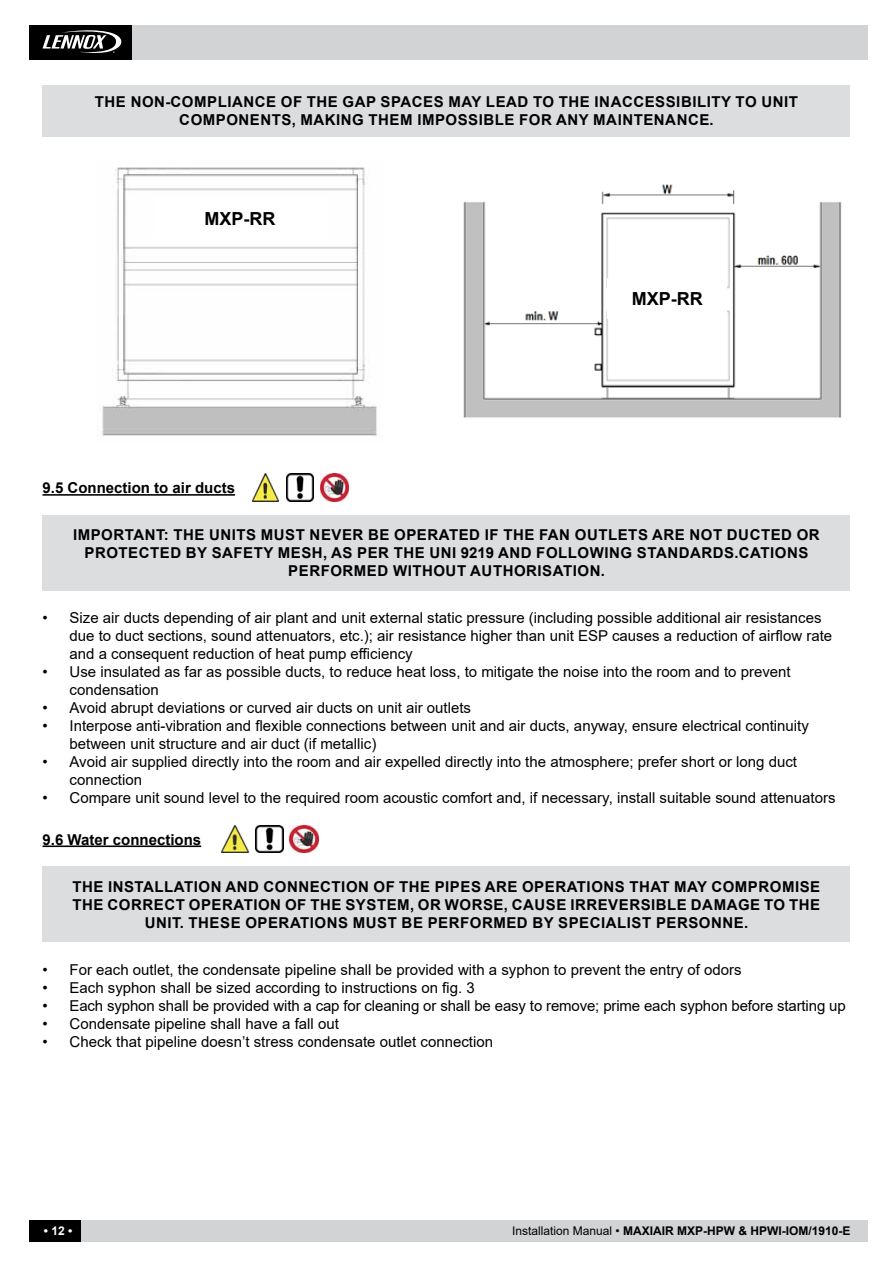
<style>
.page{position:relative;width:893px;height:1263px;background:#fff}
.page>*{position:absolute;margin:0;border:0;box-sizing:border-box;transform-origin:0 0}
.t1{font:700 18px "Arial";color:#000}
.t2{font:15px/18px "Arial";color:#000}
.t3{font:700 15px/18px "Arial";letter-spacing:.035em;color:#000;text-align:center}
.t4{font:700 15px "Arial";color:#000}
.t5{font:700 12px "Arial";color:#000}
.t6{font:700 12px "Arial";color:#fff}
.s1{font-weight:400}
</style>
<div class="page">
<div style="left:128px;top:26px;width:739px;height:34px;background:#d1d3d4"></div>
<div style="left:30px;top:26px;width:102px;height:34px;background:#000"></div>
<svg style="left:43px;top:30px;width:79px;height:23px"></svg>
<div style="left:30px;top:1220px;width:837px;height:22px;background:#d1d3d4"></div>
<div style="left:30px;top:1220px;width:51px;height:22px;background:#000"></div>
<img style="left:102px;top:167px;width:276px;height:269px">
<img style="left:463px;top:184px;width:379px;height:234px">
<div style="left:154px;top:199px;width:172px;height:40px;background:#fff"></div>
<div style="left:607px;top:278px;width:120px;height:41px;background:#fff"></div>
<div style="left:43px;top:85px;width:807px;height:51px;background:#dcddde"></div>
<div style="left:43px;top:515px;width:807px;height:75px;background:#dcddde"></div>
<div style="left:43px;top:867px;width:807px;height:75px;background:#dcddde"></div>
<hr style="left:43px;top:494px;width:192px;height:2px;background:#000">
<hr style="left:43px;top:845px;width:158px;height:2px;background:#000">
<img style="left:286px;top:474px;width:28px;height:27px">
<img style="left:256px;top:825px;width:27px;height:28px">
<img style="left:252px;top:474px;width:26px;height:27px">
<img style="left:222px;top:825px;width:26px;height:28px">
<img style="left:320px;top:474px;width:28px;height:27px">
<img style="left:290px;top:825px;width:28px;height:28px">
<p class="t3" style="left:95px;top:93px;width:704px">THE NON-COMPLIANCE OF THE GAP SPACES MAY LEAD TO THE INACCESSIBILITY TO UNIT<br>COMPONENTS, MAKING THEM IMPOSSIBLE FOR ANY MAINTENANCE.</p>
<p class="t1" style="left:204px;top:206px;width:72px">MXP-RR</p>
<p class="t4" style="left:43px;top:477px;width:194px">9.5 Connection to air ducts</p>
<p class="t1" style="left:632px;top:286px;width:72px">MXP-RR</p>
<p class="t3" style="left:73px;top:526px;width:748px">IMPORTANT: THE UNITS MUST NEVER BE OPERATED IF THE FAN OUTLETS ARE NOT DUCTED OR<br>PROTECTED BY SAFETY MESH, AS PER THE UNI 9219 AND FOLLOWING STANDARDS.CATIONS<br>PERFORMED WITHOUT AUTHORISATION.</p>
<p class="t2" style="left:70px;top:609px;width:764px;text-indent:-27px">• Size air ducts depending of air plant and unit external static pressure (including possible additional air resistances due to duct sections, sound attenuators, etc.); air resistance higher than unit ESP causes a reduction of airflow rate and a consequent reduction of heat pump efficiency</p>
<p class="t2" style="left:70px;top:663px;width:723px;text-indent:-27px">• Use insulated as far as possible ducts, to reduce heat loss, to mitigate the noise into the room and to prevent condensation</p>
<p class="t2" style="left:43px;top:699px;width:430px">• Avoid abrupt deviations or curved air ducts on unit air outlets</p>
<p class="t2" style="left:70px;top:717px;width:741px;text-indent:-27px">• Interpose anti-vibration and flexible connections between unit and air ducts, anyway, ensure electrical continuity between unit structure and air duct (if metallic)</p>
<p class="t2" style="left:70px;top:753px;width:729px;text-indent:-27px">• Avoid air supplied directly into the room and air expelled directly into the atmosphere; prefer short or long duct connection</p>
<p class="t2" style="left:43px;top:789px;width:794px">• Compare unit sound level to the required room acoustic comfort and, if necessary, install suitable sound attenuators</p>
<p class="t4" style="left:43px;top:829px;width:160px">9.6 Water connections</p>
<p class="t3" style="left:73px;top:877px;width:749px">THE INSTALLATION AND CONNECTION OF THE PIPES ARE OPERATIONS THAT MAY COMPROMISE<br>THE CORRECT OPERATION OF THE SYSTEM, OR WORSE, CAUSE IRREVERSIBLE DAMAGE TO THE<br>UNIT. THESE OPERATIONS MUST BE PERFORMED BY SPECIALIST PERSONNE.</p>
<p class="t2" style="left:43px;top:960px;width:701px">• For each outlet, the condensate pipeline shall be provided with a syphon to prevent the entry of odors</p>
<p class="t2" style="left:43px;top:978px;width:434px">• Each syphon shall be sized according to instructions on fig. 3</p>
<p class="t2" style="left:43px;top:996px;width:805px">• Each syphon shall be provided with a cap for cleaning or shall be easy to remove; prime each syphon before starting up</p>
<p class="t2" style="left:43px;top:1014px;width:298px">• Condensate pipeline shall have a fall out</p>
<p class="t2" style="left:43px;top:1032px;width:452px">• Check that pipeline doesn’t stress condensate outlet connection</p>
<p class="t6" style="left:44px;top:1223px;width:30px">• 12 •</p>
<p class="t5" style="left:512px;top:1223px;width:340px"><span class="s1">Installation Manual •</span> MAXIAIR MXP-HPW &amp; HPWI-IOM/1910-E</p>
</div>
